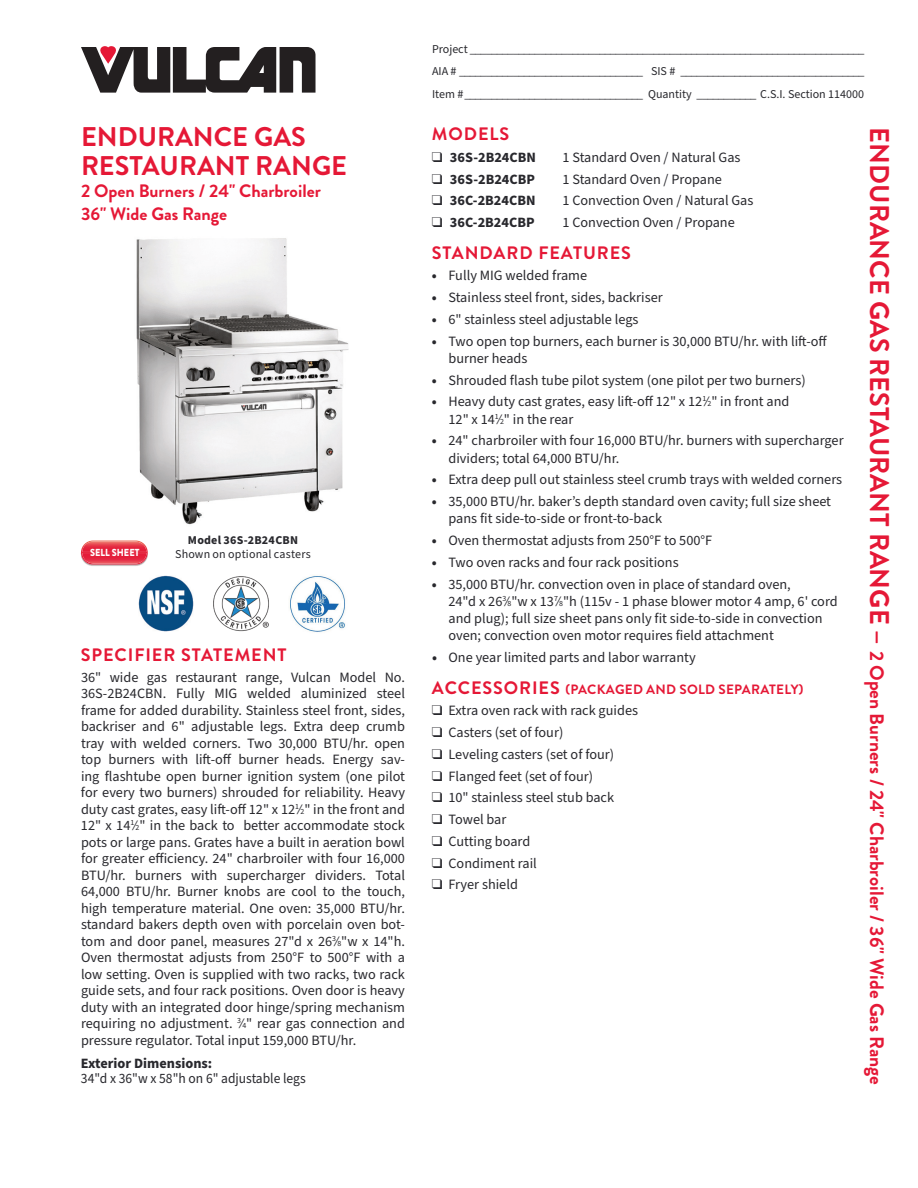
<style>
.page{position:relative;width:918px;height:1188px;background:#fff}
.page>*{position:absolute;margin:0;border:0;box-sizing:border-box;transform-origin:0 0}
.t1{font:700 27px/28.5px "Brandon Grotesque";color:#e51836}
.t2{font:700 19.5px "Brandon Grotesque";color:#e51836}
.t3{font:700 18px/22.5px "Brandon Grotesque";letter-spacing:.015em;color:#e51836}
.t4{font:700 18px "Brandon Grotesque";letter-spacing:.05em;color:#e51836}
.t5{font:14.25px/16.5px "Source Sans Pro";color:#28282d}
.t6{font:700 14.25px "Source Sans Pro";color:#28282d}
.t7{font:14.25px "Source Sans Pro";color:#28282d;scale:.95 1}
.t8{font:700 13.5px "Brandon Grotesque";letter-spacing:.02em;color:#e51836}
.t9{font:12px/22.5px "Source Sans Pro";color:#28282d;text-align:justify}
.t10{font:700 12px "Source Sans Pro";letter-spacing:.015em;color:#28282d}
.t11{font:900 10.2px "Brandon Grotesque";color:#fff;scale:.9 1}
.s1{font-size:7.8px}
.s2{font-weight:700}
.s3{font-size:18px}
.s4{font-size:27px}
</style>
<div class="page">
<svg style="left:81px;top:46px;width:235px;height:47px"></svg>
<img style="left:289px;top:576px;width:56px;height:56px">
<img style="left:213px;top:576px;width:56px;height:56px">
<img style="left:138px;top:576px;width:55px;height:55px">
<svg style="left:81px;top:546px;width:67px;height:20px"></svg>
<img style="left:82px;top:541px;width:64px;height:23px">
<img style="left:136px;top:238px;width:213px;height:287px">
<h1 class="t1" style="left:81px;top:123px;width:268px">ENDURANCE GAS<br>RESTAURANT RANGE</h1>
<p class="t3" style="left:81px;top:180px;width:241px">2 Open Burners / 24" Charbroiler<br>36" Wide Gas Range</p>
<p class="t10" style="left:188px;top:532px;width:112px">Model 36S-2B24CBN</p>
<p class="t11" style="left:90px;top:546px;width:56px">SELL SHEET</p>
<p class="t9" style="left:175px;top:543px;width:137px">Shown on optional casters</p>
<p class="t4" style="left:81px;top:642px;width:207px">SPECIFIER STATEMENT</p>
<p class="t5" style="left:81px;top:669px;width:326px;text-align:justify">36" wide gas restaurant range, Vulcan Model No.<br>36S-2B24CBN. Fully MIG welded aluminized steel frame for added durability. Stainless steel front, sides, backriser and 6" adjustable legs. Extra deep crumb tray with welded corners. Two 30,000 BTU/hr. open top burners with lift-off burner heads. Energy sav&shy;ing flashtube open burner ignition system (one pilot for every two burners) shrouded for reliability. Heavy duty cast grates, easy lift-off 12" x 12<sup>1</sup>⁄<span class="s1">2</span>" in the front and 12" x 14<sup>1</sup>⁄<span class="s1">2</span>" in the back to better accommodate stock pots or large pans. Grates have a built in aeration bowl for greater efficiency. 24" charbroiler with four 16,000<br>BTU/hr. burners with supercharger dividers. Total 64,000 BTU/hr. Burner knobs are cool to the touch, high temperature material. One oven: 35,000 BTU/hr. standard bakers depth oven with porcelain oven bot&shy;tom and door panel, measures 27"d x 26<sup>3</sup>⁄<span class="s1">8</span>"w x 14"h.<br>Oven thermostat adjusts from 250°F to 500°F with a low setting. Oven is supplied with two racks, two rack guide sets, and four rack positions. Oven door is heavy duty with an integrated door hinge/spring mechanism requiring no adjustment. <sup>3</sup>⁄<span class="s1">4</span>" rear gas connection and pressure regulator. Total input 159,000 BTU/hr.</p>
<p class="t6" style="left:81px;top:1053px;width:133px">Exterior Dimensions:</p>
<p class="t7" style="left:81px;top:1069px;width:238px">34"d x 36"w x 58"h on 6" adjustable legs</p>
<p class="t9" style="left:432px;top:38px;width:434px">Project _________________________________________________________________________ AIA # __________________________________ SIS # __________________________________ Item #_________________________________ Quantity ___________ C.S.I. Section 114000</p>
<p class="t3" style="left:432px;top:123px;width:79px">MODELS</p>
<p class="t6" style="left:432px;top:147px;width:105px">❑ 36S-2B24CBN</p>
<p class="t5" style="left:563px;top:149px;width:179px">1 Standard Oven / Natural Gas</p>
<p class="t6" style="left:432px;top:169px;width:105px">❑ 36S-2B24CBP</p>
<p class="t5" style="left:562px;top:171px;width:161px">1 Standard Oven / Propane</p>
<p class="t6" style="left:432px;top:191px;width:105px">❑ 36C-2B24CBN</p>
<p class="t5" style="left:562px;top:193px;width:192px">1 Convection Oven / Natural Gas</p>
<p class="t6" style="left:432px;top:213px;width:104px">❑ 36C-2B24CBP</p>
<p class="t5" style="left:562px;top:215px;width:174px">1 Convection Oven / Propane</p>
<p class="t4" style="left:432px;top:240px;width:200px">STANDARD FEATURES</p>
<p class="t5" style="left:432px;top:268px;width:157px"><span class="s2">•</span> Fully MIG welded frame</p>
<p class="t5" style="left:432px;top:290px;width:232px"><span class="s2">•</span> Stainless steel front, sides, backriser</p>
<p class="t5" style="left:432px;top:311px;width:208px"><span class="s2">•</span> 6" stainless steel adjustable legs</p>
<p class="t5" style="left:449px;top:333px;width:380px;line-height:17.2px;text-indent:-17px"><span class="s2">•</span> Two open top burners, each burner is 30,000 BTU/hr. with lift-off burner heads</p>
<p class="t5" style="left:432px;top:372px;width:375px"><span class="s2">•</span> Shrouded flash tube pilot system (one pilot per two burners)</p>
<p class="t5" style="left:449px;top:393px;width:343px;line-height:17.2px;text-indent:-17px"><span class="s2">•</span> Heavy duty cast grates, easy lift-off 12" x 12<sup>1</sup>⁄<span class="s1">2</span>" in front and<br>12" x 14<sup>1</sup>⁄<span class="s1">2</span>" in the rear</p>
<p class="t5" style="left:448px;top:432px;width:397px;line-height:17.2px;text-indent:-17px"><span class="s2">•</span> 24" charbroiler with four 16,000 BTU/hr. burners with supercharger dividers; total 64,000 BTU/hr.</p>
<p class="t5" style="left:432px;top:472px;width:412px"><span class="s2">•</span> Extra deep pull out stainless steel crumb trays with welded corners</p>
<p class="t5" style="left:448px;top:493px;width:384px;line-height:17.2px;text-indent:-17px"><span class="s2">•</span> 35,000 BTU/hr. baker’s depth standard oven cavity; full size sheet pans fit side-to-side or front-to-back</p>
<p class="t5" style="left:432px;top:533px;width:282px"><span class="s2">•</span> Oven thermostat adjusts from 250°F to 500°F</p>
<p class="t5" style="left:432px;top:554px;width:248px"><span class="s2">•</span> Two oven racks and four rack positions</p>
<p class="t5" style="left:448px;top:576px;width:391px;line-height:17.2px;text-indent:-17px"><span class="s2">•</span> 35,000 BTU/hr. convection oven in place of standard oven,<br>24"d x 26<sup>3</sup>⁄<span class="s1">8</span>"w x 13<sup>7</sup>⁄<span class="s1">8</span>"h (115v - 1 phase blower motor 4 amp, 6' cord and plug); full size sheet pans only fit side-to-side in convection oven; convection oven motor requires field attachment</p>
<p class="t5" style="left:432px;top:650px;width:265px"><span class="s2">•</span> One year limited parts and labor warranty</p>
<p class="t8" style="left:432px;top:679px;width:373px"><span class="s3">ACCESSORIES</span> (PACKAGED AND SOLD SEPARATELY)</p>
<p class="t5" style="left:432px;top:703px;width:208px">❑ Extra oven rack with rack guides</p>
<p class="t5" style="left:432px;top:725px;width:133px">❑ Casters (set of four)</p>
<p class="t5" style="left:432px;top:746px;width:184px">❑ Leveling casters (set of four)</p>
<p class="t5" style="left:432px;top:768px;width:163px">❑ Flanged feet (set of four)</p>
<p class="t5" style="left:432px;top:790px;width:184px">❑ 10" stainless steel stub back</p>
<p class="t5" style="left:432px;top:811px;width:76px">❑ Towel bar</p>
<p class="t5" style="left:432px;top:833px;width:100px">❑ Cutting board</p>
<p class="t5" style="left:432px;top:855px;width:106px">❑ Condiment rail</p>
<p class="t5" style="left:432px;top:877px;width:87px">❑ Fryer shield</p>
<h2 class="t2" style="left:891px;top:127px;width:959px;rotate:90deg"><span class="s4">ENDURANCE GAS RESTAURANT RANGE –</span> 2 Open Burners / 24" Charbroiler / 36" Wide Gas Range</h2>
</div>
